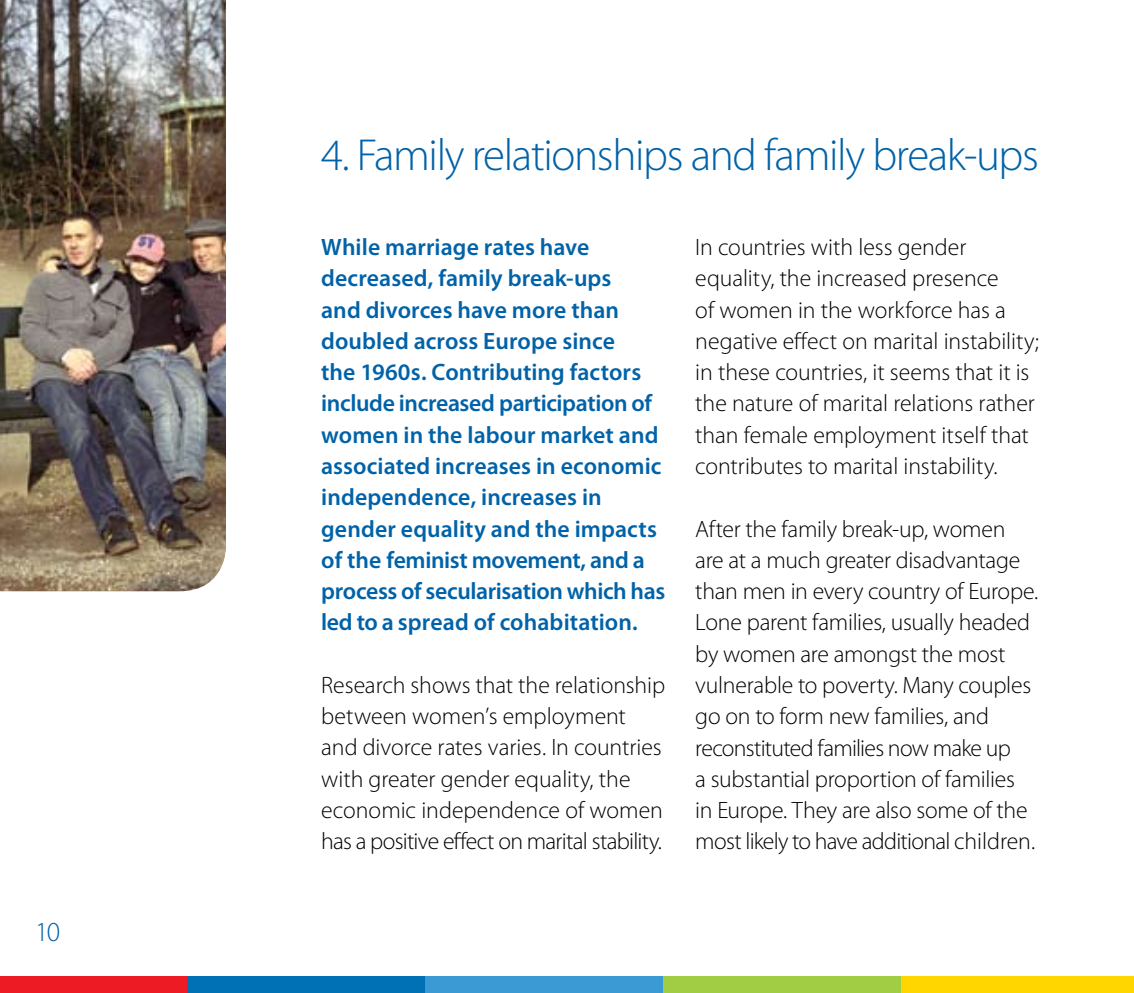
<style>
.page{position:relative;width:1134px;height:993px;background:#fff}
.page>*{position:absolute;margin:0;border:0;box-sizing:border-box;transform-origin:0 0}
.t1{font:300 45px "Myriad Pro";letter-spacing:-.03em;color:#0062a8}
.t2{font:300 27.5px "Myriad Pro";color:#0062a8}
.t3{font:300 23.75px/31.2px "Myriad Pro";letter-spacing:-.005em;color:#000}
.t4{font:600 23.75px/31.2px "Myriad Pro";letter-spacing:.005em;color:#0062a8}
</style>
<div class="page">
<div style="left:0;top:975px;width:198px;height:17px;background:#ed1c24"></div>
<div style="left:187px;top:975px;width:250px;height:17px;background:#0071b4"></div>
<div style="left:425px;top:975px;width:250px;height:17px;background:#3b99d4"></div>
<div style="left:663px;top:975px;width:250px;height:17px;background:#a1cd45"></div>
<div style="left:901px;top:975px;width:233px;height:17px;background:#ffd600"></div>
<img style="left:0;top:0;width:226px;height:591px">
<p class="t2" style="left:35px;top:916px;width:27px">10</p>
<h1 class="t1" style="left:321px;top:130px;width:719px">4. Family relationships and family break-ups</h1>
<p class="t4" style="left:321px;top:231px;width:346px">While marriage rates have decreased, family break-ups<br>and divorces have more than doubled across Europe since<br>the 1960s. Contributing factors include increased participation of women in the labour market and associated increases in economic independence, increases in gender equality and the impacts of the feminist movement, and a process of secularisation which has led to a spread of cohabitation.</p>
<p class="t3" style="left:321px;top:669px;width:345px">Research shows that the relationship between women’s employment and divorce rates varies. In countries with greater gender equality, the economic independence of women has a positive effect on marital stability.</p>
<p class="t3" style="left:695px;top:232px;width:345px">In countries with less gender equality, the increased presence<br>of women in the workforce has a negative effect on marital instability; in these countries, it seems that it is the nature of marital relations rather than female employment itself that contributes to marital instability.</p>
<p class="t3" style="left:695px;top:513px;width:344px">After the family break-up, women are at a much greater disadvantage than men in every country of Europe.<br>Lone parent families, usually headed by women are amongst the most vulnerable to poverty. Many couples go on to form new families, and reconstituted families now make up<br>a substantial proportion of families<br>in Europe. They are also some of the most likely to have additional children.</p>
</div>
